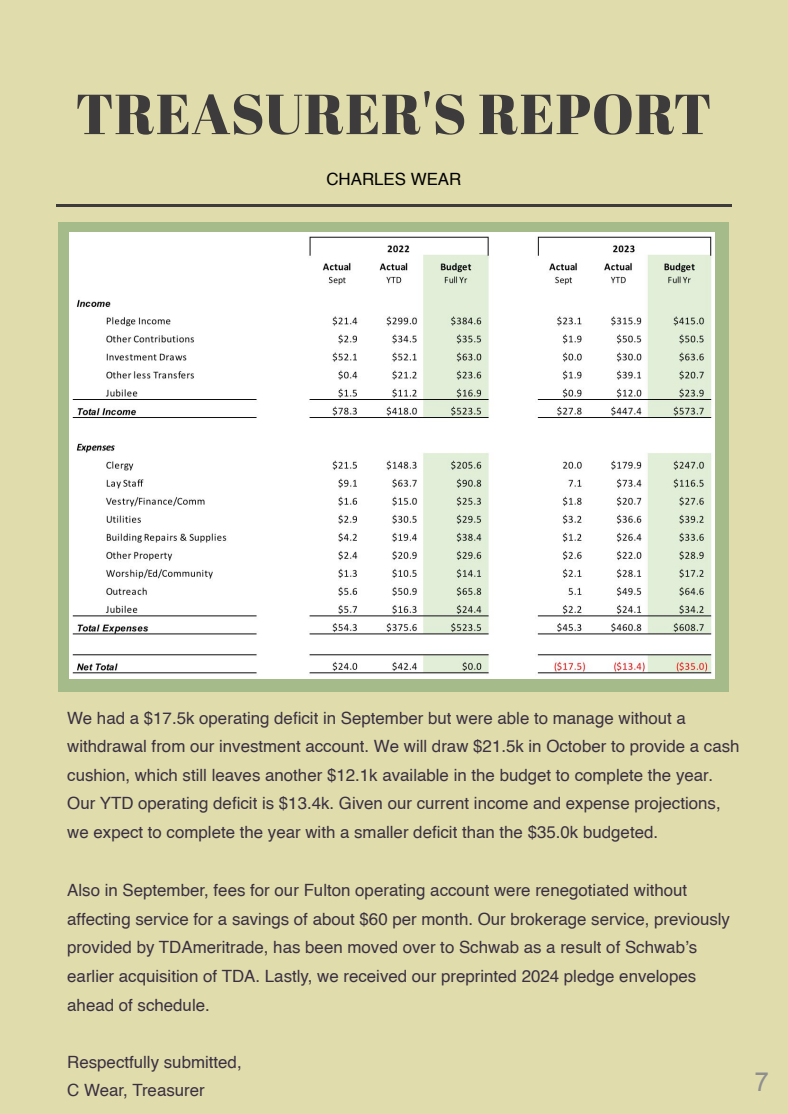
<style>
.page{position:relative;width:788px;height:1114px;background:#fff}
.page>*{position:absolute;margin:0;border:0;box-sizing:border-box;transform-origin:0 0}
.t1{font:56.25px "Abril Fatface";letter-spacing:.015em;color:#3d3b3c}
.t2{font:26.25px "Arial";color:#8f8f8f}
.t3{font:16.88px/28.6px "Helvetica";color:#3a3042}
.t4{font:16.88px "Helvetica";color:#000}
</style>
<div class="page">
<div style="left:0;top:0;width:788px;height:1113px;background:#e0dcab"></div>
<div style="left:58px;top:222px;width:670px;height:470px;background:#a5bb8a"></div>
<hr style="left:56px;top:204px;width:104px;height:3px;background:#3d3b3c">
<hr style="left:160px;top:204px;width:105px;height:3px;background:#3d3b3c">
<hr style="left:265px;top:204px;width:104px;height:3px;background:#3d3b3c">
<hr style="left:369px;top:204px;width:104px;height:3px;background:#3d3b3c">
<hr style="left:473px;top:204px;width:104px;height:3px;background:#3d3b3c">
<hr style="left:577px;top:204px;width:104px;height:3px;background:#3d3b3c">
<hr style="left:681px;top:204px;width:50px;height:3px;background:#3d3b3c">
<img style="left:70px;top:232px;width:644px;height:446px">
<h1 class="t1" style="left:75px;top:75px;width:637px">TREASURER'S REPORT</h1>
<p class="t4" style="left:326px;top:172px;width:136px">CHARLES WEAR</p>
<p class="t3" style="left:67px;top:705px;width:673px">We had a $17.5k operating deficit in September but were able to manage without a withdrawal from our investment account. We will draw $21.5k in October to provide a cash cushion, which still leaves another $12.1k available in the budget to complete the year.<br>Our YTD operating deficit is $13.4k. Given our current income and expense projections, we expect to complete the year with a smaller deficit than the $35.0k budgeted.</p>
<p class="t3" style="left:67px;top:876px;width:664px">Also in September, fees for our Fulton operating account were renegotiated without affecting service for a savings of about $60 per month. Our brokerage service, previously provided by TDAmeritrade, has been moved over to Schwab as a result of Schwab’s earlier acquisition of TDA. Lastly, we received our preprinted 2024 pledge envelopes ahead of schedule.</p>
<p class="t3" style="left:67px;top:1049px;width:176px;line-height:28.1px">Respectfully submitted,<br>C Wear, Treasurer</p>
<h2 class="t2" style="left:754px;top:1067px;width:16px">7</h2>
</div>
